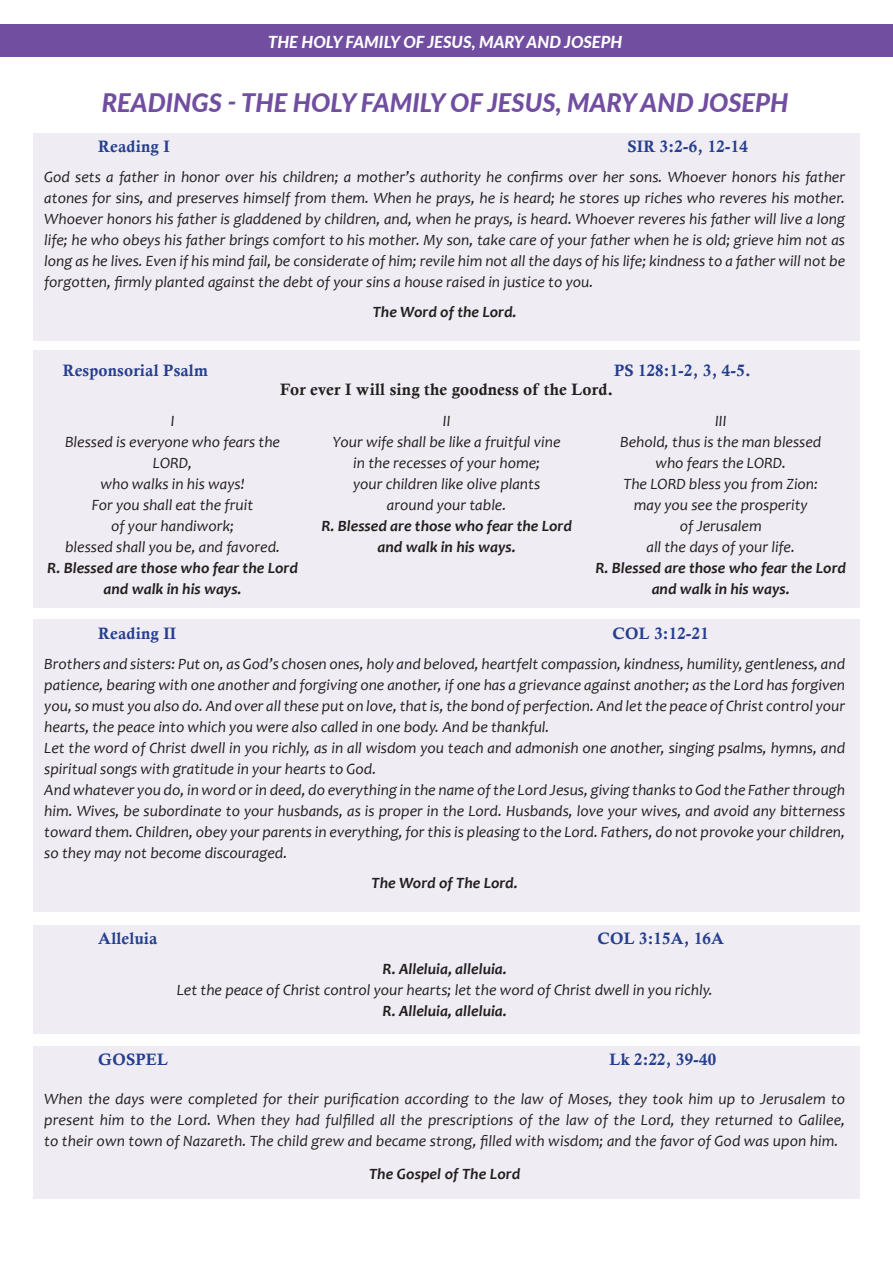
<style>
.page{position:relative;width:893px;height:1263px;background:#fff}
.page>*{position:absolute;margin:0;border:0;box-sizing:border-box;transform-origin:0 0}
.t1{font:italic 800 25.5px "Lato";color:#714ea0}
.t2{font:16.5px "Calis MT Bol";letter-spacing:.01em;color:#253f8e}
.t3{font:16.5px "Calis MT Bol";letter-spacing:.01em;color:#231f20}
.t4{font:italic 800 16.5px "Lato";color:#fff}
.t5{font:italic 15.75px/21px "Candara";color:#231f20;text-align:center}
.t6{font:italic 700 15.75px/21px "Candara";color:#231f20;text-align:center}
</style>
<div class="page">
<div style="left:0;top:24px;width:893px;height:33px;background:#714ea0"></div>
<div style="left:33px;top:133px;width:826px;height:207px;background:#ede8f0"></div>
<div style="left:33px;top:351px;width:826px;height:257px;background:#ede8f0"></div>
<div style="left:33px;top:620px;width:826px;height:292px;background:#ede8f0"></div>
<div style="left:33px;top:925px;width:826px;height:108px;background:#ede8f0"></div>
<div style="left:33px;top:1046px;width:826px;height:152px;background:#ede8f0"></div>
<p class="t4" style="left:268px;top:29px;width:356px">THE HOLY FAMILY OF JESUS, MARY AND JOSEPH</p>
<h1 class="t1" style="left:102px;top:84px;width:688px">READINGS - THE HOLY FAMILY OF JESUS, MARY AND JOSEPH</h1>
<p class="t2" style="left:98px;top:137px;width:73px">Reading I</p>
<p class="t2" style="left:628px;top:137px;width:122px">SIR 3:2-6, 12-14</p>
<p class="t5" style="left:44px;top:166px;width:802px;text-align:justify">God sets a father in honor over his children; a mother’s authority he confirms over her sons. Whoever honors his father atones for sins, and preserves himself from them. When he prays, he is heard; he stores up riches who reveres his mother.<br>Whoever honors his father is gladdened by children, and, when he prays, is heard. Whoever reveres his father will live a long life; he who obeys his father brings comfort to his mother. My son, take care of your father when he is old; grieve him not as long as he lives. Even if his mind fail, be considerate of him; revile him not all the days of his life; kindness to a father will not be forgotten, firmly planted against the debt of your sins a house raised in justice to you.</p>
<p class="t6" style="left:373px;top:301px;width:145px">The Word of the Lord.</p>
<p class="t2" style="left:63px;top:360px;width:147px">Responsorial Psalm</p>
<p class="t2" style="left:614px;top:360px;width:138px">PS 128:1-2, 3, 4-5.</p>
<p class="t3" style="left:280px;top:380px;width:334px">For ever I will sing the goodness of the Lord.</p>
<p class="t5" style="left:65px;top:410px;width:217px">I<br>Blessed is everyone who fears the<br>LORD,<br>who walks in his ways!<br>For you shall eat the fruit<br>of your handiwork;<br>blessed shall you be, and favored.</p>
<p class="t6" style="left:47px;top:557px;width:252px">R. Blessed are those who fear the Lord and walk in his ways.</p>
<p class="t5" style="left:333px;top:410px;width:229px">II<br>Your wife shall be like a fruitful vine in the recesses of your home;<br>your children like olive plants around your table.</p>
<p class="t6" style="left:321px;top:515px;width:252px">R. Blessed are those who fear the Lord and walk in his ways.</p>
<p class="t5" style="left:620px;top:410px;width:203px">III<br>Behold, thus is the man blessed who fears the LORD.<br>The LORD bless you from Zion: may you see the prosperity<br>of Jerusalem<br>all the days of your life.</p>
<p class="t6" style="left:595px;top:557px;width:252px">R. Blessed are those who fear the Lord and walk in his ways.</p>
<p class="t2" style="left:98px;top:624px;width:79px">Reading II</p>
<p class="t2" style="left:613px;top:624px;width:98px">COL 3:12-21</p>
<p class="t5" style="left:44px;top:654px;width:802px;text-align:left">Brothers and sisters: Put on, as God’s chosen ones, holy and beloved, heartfelt compassion, kindness, humility, gentleness, and patience, bearing with one another and forgiving one another, if one has a grievance against another; as the Lord has forgiven you, so must you also do. And over all these put on love, that is, the bond of perfection. And let the peace of Christ control your hearts, the peace into which you were also called in one body. And be thankful.<br>Let the word of Christ dwell in you richly, as in all wisdom you teach and admonish one another, singing psalms, hymns, and spiritual songs with gratitude in your hearts to God.<br>And whatever you do, in word or in deed, do everything in the name of the Lord Jesus, giving thanks to God the Father through him. Wives, be subordinate to your husbands, as is proper in the Lord. Husbands, love your wives, and avoid any bitterness toward them. Children, obey your parents in everything, for this is pleasing to the Lord. Fathers, do not provoke your children, so they may not become discouraged.</p>
<p class="t6" style="left:372px;top:872px;width:148px">The Word of The Lord.</p>
<p class="t2" style="left:98px;top:929px;width:61px">Alleluia</p>
<p class="t2" style="left:597px;top:929px;width:128px">COL 3:15A, 16A</p>
<p class="t6" style="left:383px;top:959px;width:126px">R. Alleluia, alleluia.</p>
<p class="t5" style="left:177px;top:980px;width:537px">Let the peace of Christ control your hearts; let the word of Christ dwell in you richly.</p>
<p class="t6" style="left:383px;top:1001px;width:126px">R. Alleluia, alleluia.</p>
<p class="t2" style="left:98px;top:1050px;width:71px">GOSPEL</p>
<p class="t2" style="left:610px;top:1050px;width:108px">Lk 2:22, 39-40</p>
<p class="t5" style="left:44px;top:1088px;width:802px;text-align:justify">When the days were completed for their purification according to the law of Moses, they took him up to Jerusalem to present him to the Lord. When they had fulfilled all the prescriptions of the law of the Lord, they returned to Galilee, to their own town of Nazareth. The child grew and became strong, filled with wisdom; and the favor of God was upon him.</p>
<p class="t6" style="left:369px;top:1163px;width:153px">The Gospel of The Lord</p>
</div>
